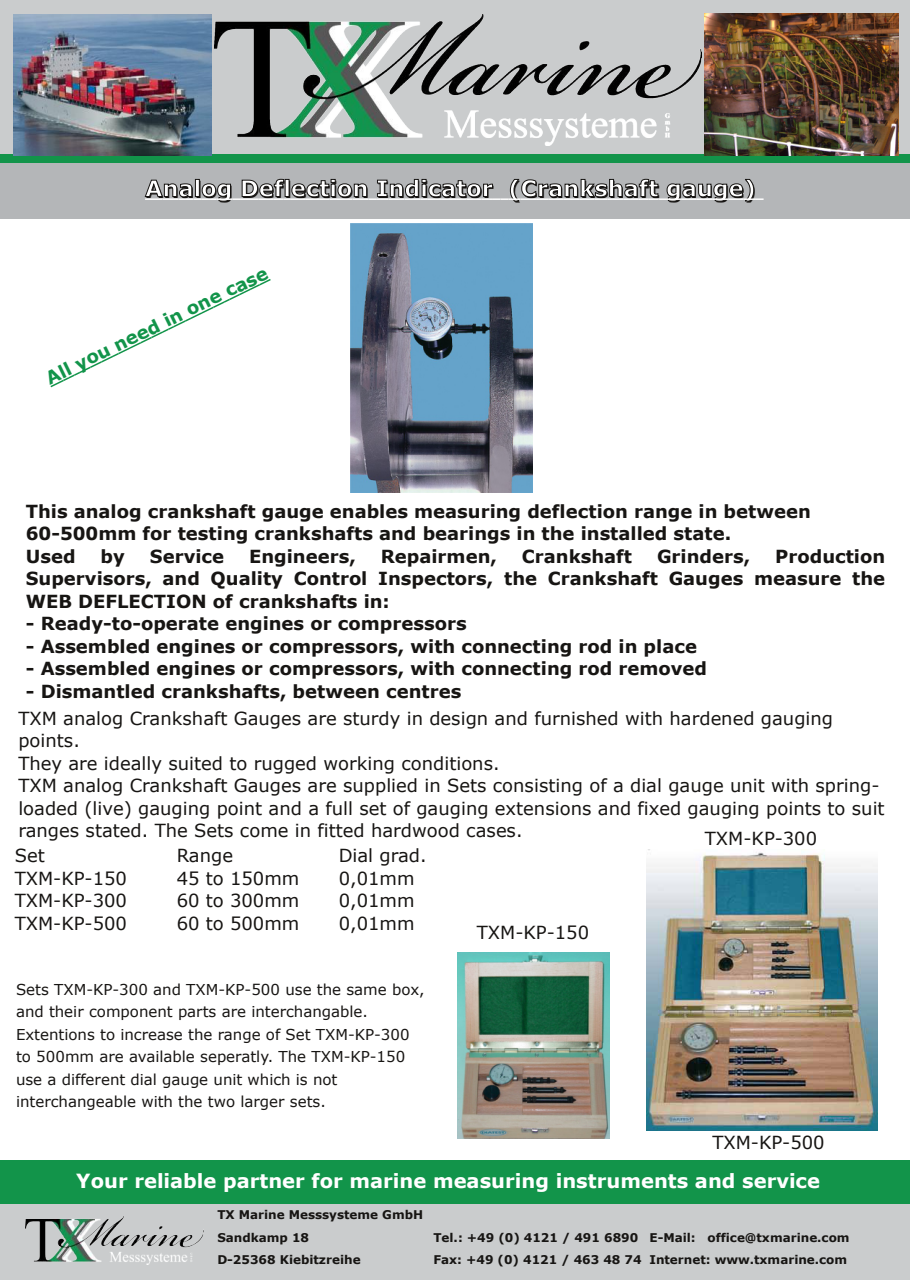
<style>
.page{position:relative;width:910px;height:1280px;background:#fff}
.page>*{position:absolute;margin:0;border:0;box-sizing:border-box;transform-origin:0 0}
.t1{font:700 22.5px "Verdana";color:#171513}
.t2{font:700 19.5px "Verdana";color:#fff}
.t3{font:700 18px/22.5px "Verdana";color:#171513}
.t4{font:18px/22.5px "Verdana";color:#171513}
.t5{font:700 18px "Verdana";color:#12944a}
.t6{font:15px/22.5px "Verdana";color:#171513}
.t7{font:700 12px/22.5px "Verdana";color:#171513}
</style>
<div class="page">
<div style="left:1px;top:0;width:909px;height:155px;background:#cacccd"></div>
<div style="left:0;top:1204px;width:910px;height:76px;background:#cacccd"></div>
<img style="left:25px;top:1216px;width:179px;height:48px">
<div style="left:0;top:1160px;width:910px;height:44px;background:#12944a"></div>
<img style="left:214px;top:15px;width:488px;height:131px">
<div style="left:0;top:155px;width:910px;height:9px;background:#12944a"></div>
<img style="left:351px;top:223px;width:182px;height:269px">
<div style="left:0;top:163px;width:910px;height:56px;background:#b4b6b8"></div>
<svg style="left:145px;top:198px;width:619px;height:2px"></svg>
<img style="left:13px;top:15px;width:198px;height:140px">
<img style="left:705px;top:14px;width:193px;height:141px">
<svg style="left:50px;top:279px;width:221px;height:109px"></svg>
<img style="left:646px;top:852px;width:231px;height:279px">
<img style="left:457px;top:952px;width:153px;height:187px">
<p class="t1" style="left:146px;top:175px;width:612px">Analog Deflection Indicator (Crankshaft gauge)</p>
<p class="t5" style="left:42px;top:368px;width:246px;rotate:-26deg">All you need in one case</p>
<p class="t3" style="left:26px;top:499px;width:787px">This analog crankshaft gauge enables measuring deflection range in between<br>60-500mm for testing crankshafts and bearings in the installed state.<br>Used</p>
<p class="t3" style="left:101px;top:544px;width:26px">by</p>
<p class="t3" style="left:150px;top:544px;width:76px">Service</p>
<p class="t3" style="left:249px;top:544px;width:108px">Engineers,</p>
<p class="t3" style="left:381px;top:544px;width:118px">Repairmen,</p>
<p class="t3" style="left:522px;top:544px;width:112px">Crankshaft</p>
<p class="t3" style="left:657px;top:544px;width:95px">Grinders,</p>
<p class="t3" style="left:26px;top:544px;width:861px;text-align:justify;text-indent:749px">Production Supervisors, and Quality Control Inspectors, the Crankshaft Gauges measure the WEB DEFLECTION of crankshafts in:</p>
<p class="t3" style="left:26px;top:612px;width:442px">- Ready-to-operate engines or compressors</p>
<p class="t3" style="left:26px;top:634px;width:673px">- Assembled engines or compressors, with connecting rod in place</p>
<p class="t3" style="left:26px;top:657px;width:683px">- Assembled engines or compressors, with connecting rod removed</p>
<p class="t3" style="left:26px;top:679px;width:437px">- Dismantled crankshafts, between centres</p>
<p class="t4" style="left:18px;top:706px;width:868px">TXM analog Crankshaft Gauges are sturdy in design and furnished with hardened gauging points.<br>They are ideally suited to rugged working conditions.<br>TXM analog Crankshaft Gauges are supplied in Sets consisting of a dial gauge unit with spring&shy;loaded (live) gauging point and a full set of gauging extensions and fixed gauging points to suit ranges stated. The Sets come in fitted hardwood cases.</p>
<p class="t4" style="left:705px;top:826px;width:114px">TXM-KP-300</p>
<p class="t4" style="left:15px;top:844px;width:32px">Set</p>
<p class="t4" style="left:177px;top:844px;width:58px">Range</p>
<p class="t4" style="left:339px;top:844px;width:89px">Dial grad.</p>
<p class="t4" style="left:15px;top:866px;width:114px">TXM-KP-150</p>
<p class="t4" style="left:177px;top:866px;width:124px">45 to 150mm</p>
<p class="t4" style="left:339px;top:866px;width:77px">0,01mm</p>
<p class="t4" style="left:15px;top:889px;width:114px">TXM-KP-300</p>
<p class="t4" style="left:177px;top:889px;width:124px">60 to 300mm</p>
<p class="t4" style="left:339px;top:889px;width:77px">0,01mm</p>
<p class="t4" style="left:15px;top:911px;width:114px">TXM-KP-500</p>
<p class="t4" style="left:177px;top:911px;width:124px">60 to 500mm</p>
<p class="t4" style="left:339px;top:911px;width:77px">0,01mm</p>
<p class="t6" style="left:16px;top:977px;width:410px">Sets TXM-KP-300 and TXM-KP-500 use the same box, and their component parts are interchangable.<br>Extentions to increase the range of Set TXM-KP-300 to 500mm are available seperatly. The TXM-KP-150 use a different dial gauge unit which is not interchangeable with the two larger sets.</p>
<p class="t4" style="left:477px;top:921px;width:114px">TXM-KP-150</p>
<p class="t4" style="left:712px;top:1131px;width:114px">TXM-KP-500</p>
<p class="t2" style="left:76px;top:1169px;width:745px">Your reliable partner for marine measuring instruments and service</p>
<p class="t7" style="left:217px;top:1203px;width:207px">TX Marine Messsysteme GmbH<br>Sandkamp 18</p>
<p class="t7" style="left:433px;top:1226px;width:418px">Tel.: +49 (0) 4121 / 491 6890 E-Mail: office@txmarine.com</p>
<p class="t7" style="left:217px;top:1248px;width:145px">D-25368 Kiebitzreihe</p>
<p class="t7" style="left:433px;top:1248px;width:415px">Fax: +49 (0) 4121 / 463 48 74 Internet: www.txmarine.com</p>
</div>
